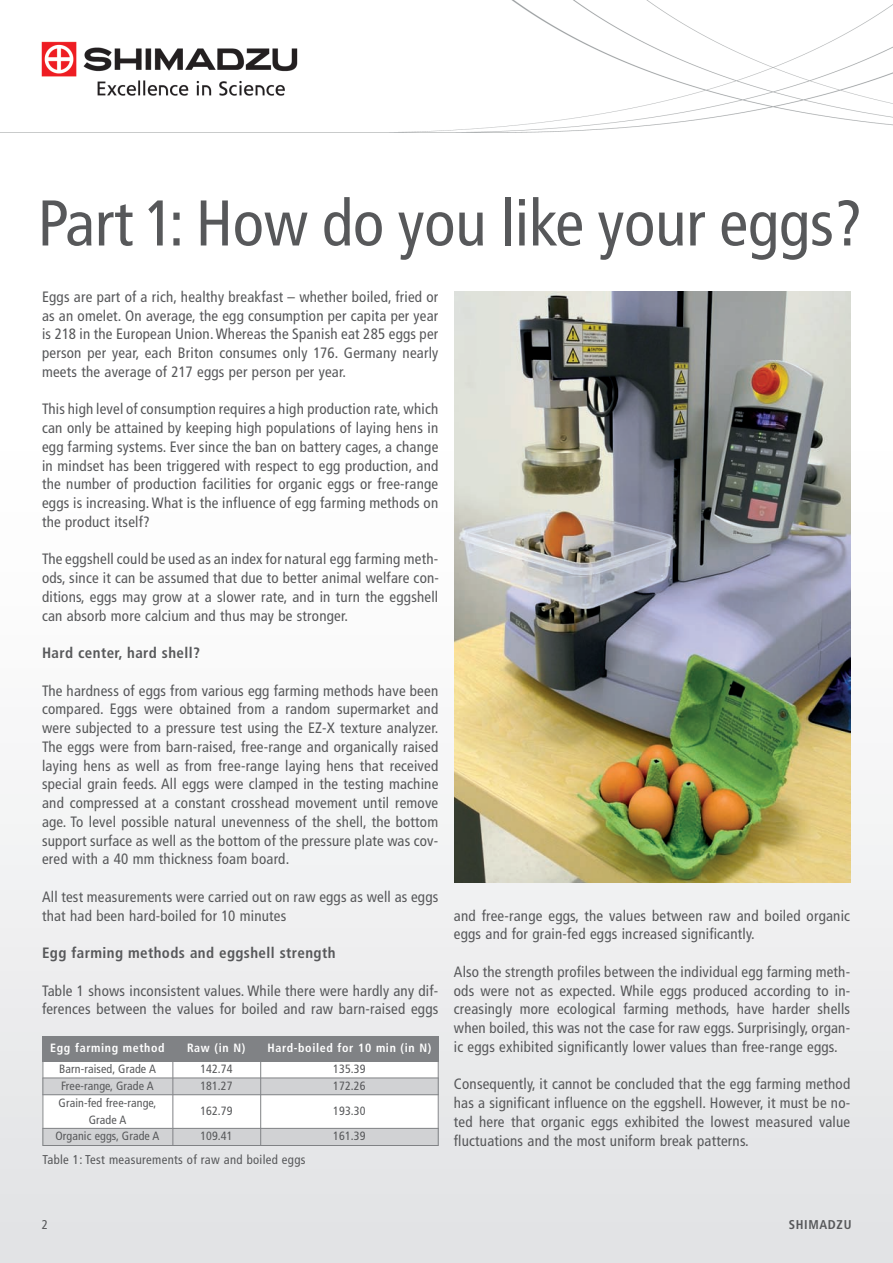
<style>
.page{position:relative;width:893px;height:1263px;background:#fff}
.page>*{position:absolute;margin:0;border:0;box-sizing:border-box;transform-origin:0 0}
.t1{font:condensed 64.5px "Frutiger LT";color:#57585a}
.t2{font:condensed 15px/18.8px "Frutiger LT";letter-spacing:.015em;color:#57585a;text-align:justify}
.t3{font:700 condensed 15px "Frutiger LT";letter-spacing:.025em;color:#57585a}
.t4{font:condensed 12.75px "Frutiger LT";letter-spacing:.025em;color:#57585a}
.t5{font:700 condensed 12.75px "Frutiger LT";letter-spacing:.05em;color:#57585a}
.t6{font:condensed 12px/16.8px "Frutiger LT";letter-spacing:.01em;color:#57585a}
.t7{font:700 condensed 12px "Frutiger LT";letter-spacing:.05em;color:#fff}
</style>
<div class="page">
<img style="left:0;top:0;width:893px;height:1263px">
<img style="left:454px;top:291px;width:396px;height:592px">
<div style="left:43px;top:1038px;width:396px;height:107px;background:#fff"></div>
<div style="left:43px;top:1078px;width:396px;height:17px;background:#d1d2d4"></div>
<div style="left:43px;top:1128px;width:396px;height:17px;background:#d1d2d4"></div>
<hr style="left:43px;top:1077px;width:129px;height:1px;background:#808285">
<hr style="left:43px;top:1094px;width:129px;height:1px;background:#808285">
<hr style="left:43px;top:1128px;width:129px;height:1px;background:#808285">
<div style="left:43px;top:1036px;width:396px;height:25px;background:#808285"></div>
<hr style="left:172px;top:1061px;width:1px;height:84px;background:#808285">
<hr style="left:260px;top:1061px;width:1px;height:84px;background:#808285">
<div style="left:43px;top:1036px;width:396px;height:110px;border:1px solid #808285"></div>
<hr style="left:172px;top:1077px;width:88px;height:1px;background:#808285">
<hr style="left:172px;top:1094px;width:88px;height:1px;background:#808285">
<hr style="left:172px;top:1128px;width:88px;height:1px;background:#808285">
<hr style="left:260px;top:1077px;width:179px;height:1px;background:#808285">
<hr style="left:260px;top:1094px;width:179px;height:1px;background:#808285">
<hr style="left:260px;top:1128px;width:179px;height:1px;background:#808285">
<h1 class="t1" style="left:38px;top:197px;width:826px">Part 1: How do you like your eggs?</h1>
<p class="t2" style="left:42px;top:288px;width:398px">Eggs are part of a rich, healthy breakfast – whether boiled, fried or as an omelet. On average, the egg consumption per capita per year is 218 in the European Union. Whereas the Spanish eat 285 eggs per person per year, each Briton consumes only 176. Germany nearly meets the average of 217 eggs per person per year.</p>
<p class="t2" style="left:42px;top:401px;width:398px">This high level of consumption requires a high production rate, which can only be attained by keeping high populations of laying hens in egg farming systems. Ever since the ban on battery cages, a change in mindset has been triggered with respect to egg production, and the number of production facilities for organic eggs or free-range eggs is increasing. What is the influence of egg farming methods on the product itself?</p>
<p class="t2" style="left:42px;top:551px;width:398px">The eggshell could be used as an index for natural egg farming meth - ods, since it can be assumed that due to better animal welfare con&shy;ditions, eggs may grow at a slower rate, and in turn the eggshell can absorb more calcium and thus may be stronger.</p>
<p class="t3" style="left:42px;top:647px;width:159px">Hard center, hard shell?</p>
<p class="t2" style="left:42px;top:682px;width:398px">The hardness of eggs from various egg farming methods have been compared. Eggs were obtained from a random supermarket and were subjected to a pressure test using the EZ-X texture analyzer.<br>The eggs were from barn-raised, free-range and organically raised laying hens as well as from free-range laying hens that received special grain feeds. All eggs were clamped in the testing machine and compressed at a constant crosshead movement until remove age. To level possible natural unevenness of the shell, the bottom support surface as well as the bottom of the pressure plate was cov&shy;ered with a 40 mm thickness foam board.</p>
<p class="t2" style="left:42px;top:888px;width:398px">All test measurements were carried out on raw eggs as well as eggs that had been hard-boiled for 10 minutes</p>
<p class="t3" style="left:42px;top:947px;width:295px">Egg farming methods and eggshell strength</p>
<p class="t2" style="left:42px;top:982px;width:398px">Table 1 shows inconsistent values. While there were hardly any dif&shy;ferences between the values for boiled and raw barn-raised eggs</p>
<p class="t7" style="left:50px;top:1043px;width:116px">Egg farming method</p>
<p class="t7" style="left:187px;top:1043px;width:60px">Raw (in N)</p>
<p class="t7" style="left:267px;top:1043px;width:165px">Hard-boiled for 10 min (in N)</p>
<p class="t6" style="left:55px;top:1062px;width:106px;text-align:center">Barn-raised, Grade A<br>Free-range, Grade A<br>Grain-fed free-range,<br>Grade A<br>Organic eggs, Grade A</p>
<p class="t6" style="left:200px;top:1061px;width:34px">142.74<br>181.27</p>
<p class="t6" style="left:200px;top:1099px;width:34px;line-height:25.2px">162.79<br>109.41</p>
<p class="t4" style="left:43px;top:1155px;width:264px">Table 1: Test measurements of raw and boiled eggs</p>
<p class="t6" style="left:333px;top:1061px;width:34px">135.39<br>172.26</p>
<p class="t6" style="left:333px;top:1099px;width:34px;line-height:25.2px">193.30<br>161.39</p>
<p class="t2" style="left:454px;top:907px;width:398px">and free-range eggs, the values between raw and boiled organic eggs and for grain-fed eggs increased significantly.</p>
<p class="t2" style="left:454px;top:963px;width:398px">Also the strength profiles between the individual egg farming meth&shy;ods were not as expected. While eggs produced according to in - creasingly more ecological farming methods, have harder shells when boiled, this was not the case for raw eggs. Surprisingly, organ&shy;ic eggs exhibited significantly lower values than free-range eggs.</p>
<p class="t2" style="left:454px;top:1076px;width:398px">Consequently, it cannot be concluded that the egg farming method has a significant influence on the eggshell. However, it must be no - ted here that organic eggs exhibited the lowest measured value fluctuations and the most uniform break patterns.</p>
<p class="t4" style="left:42px;top:1220px;width:8px">2</p>
<p class="t5" style="left:789px;top:1220px;width:64px">SHIMADZU</p>
</div>
